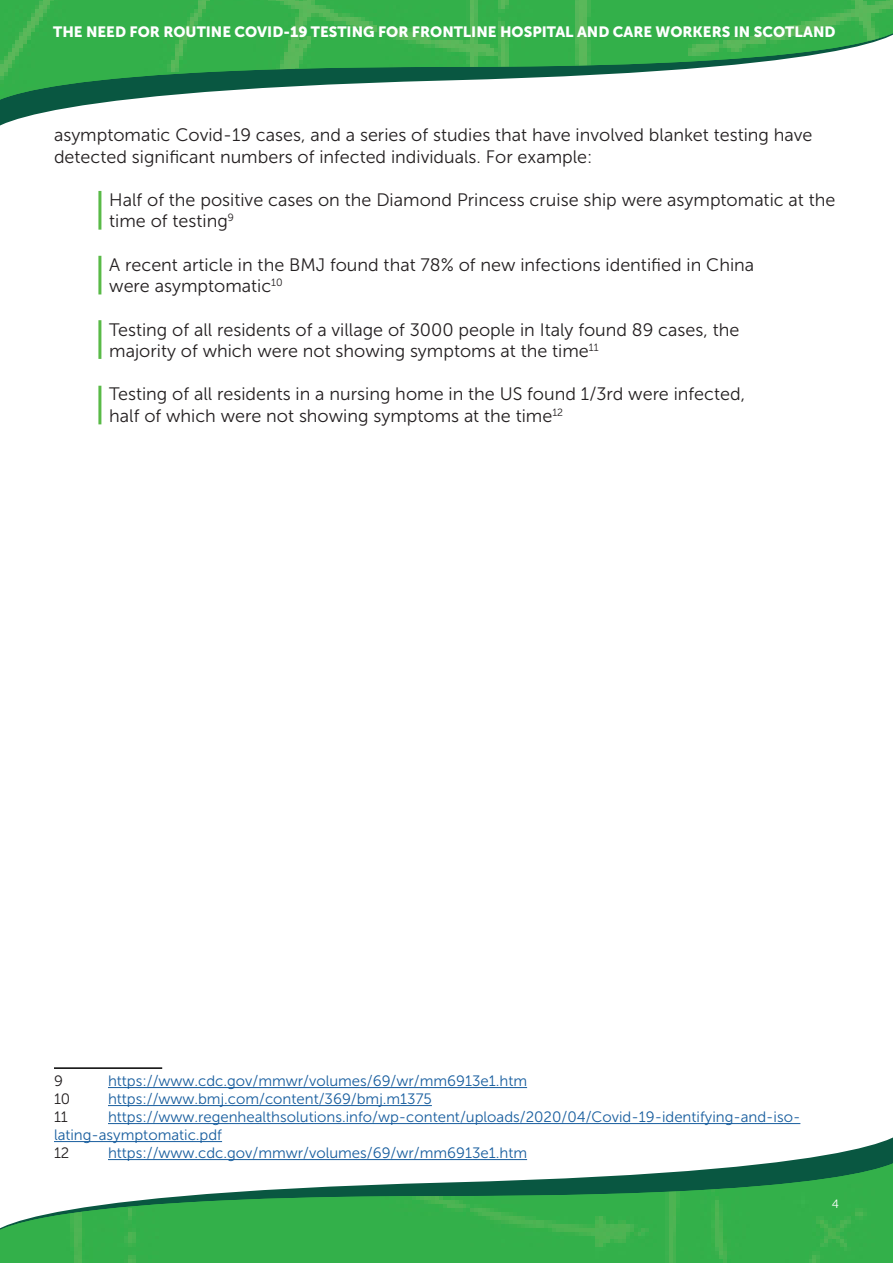
<style>
.page{position:relative;width:893px;height:1263px;background:#fff}
.page>*{position:absolute;margin:0;border:0;box-sizing:border-box;transform-origin:0 0}
.t1{font:18px/21.6px "Museo Sans 300";color:#231f20}
.t2{font:15px/18px "Museo Sans 300";color:#175d9e}
.t3{font:15px "Museo Sans 300";color:#231f20}
.t4{font:14.85px "Museo Sans 900";color:#fff}
.t5{font:12px "Museo Sans 300";color:#fff}
</style>
<div class="page">
<svg style="left:0;top:100px;width:122px;height:9px"></svg>
<img style="left:0;top:0;width:893px;height:100px">
<svg style="left:54px;top:1137px;width:839px;height:16px"></svg>
<svg style="left:108px;top:1153px;width:785px;height:10px"></svg>
<img style="left:0;top:1163px;width:893px;height:100px">
<hr style="left:108px;top:1087px;width:419px;height:1px;background:#175d9e">
<hr style="left:108px;top:1105px;width:324px;height:1px;background:#175d9e">
<hr style="left:108px;top:1123px;width:692px;height:1px;background:#175d9e">
<hr style="left:54px;top:1141px;width:168px;height:1px;background:#175d9e">
<hr style="left:108px;top:1159px;width:419px;height:1px;background:#175d9e">
<hr style="left:54px;top:1067px;width:108px;height:2px;background:#000">
<hr style="left:98px;top:256px;width:3px;height:38px;background:#59ba47">
<hr style="left:98px;top:191px;width:3px;height:39px;background:#59ba47">
<hr style="left:98px;top:320px;width:3px;height:39px;background:#59ba47">
<hr style="left:98px;top:386px;width:3px;height:38px;background:#59ba47">
<p class="t4" style="left:53px;top:24px;width:784px">THE NEED FOR ROUTINE COVID-19 TESTING FOR FRONTLINE HOSPITAL AND CARE WORKERS IN SCOTLAND</p>
<p class="t1" style="left:54px;top:124px;width:760px">asymptomatic Covid-19 cases, and a series of studies that have involved blanket testing have detected significant numbers of infected individuals. For example:</p>
<p class="t1" style="left:109px;top:189px;width:728px">Half of the positive cases on the Diamond Princess cruise ship were asymptomatic at the time of testing<sup>9</sup></p>
<p class="t1" style="left:109px;top:254px;width:646px">A recent article in the BMJ found that 78% of new infections identified in China were asymptomatic<sup>10</sup></p>
<p class="t1" style="left:109px;top:319px;width:631px">Testing of all residents of a village of 3000 people in Italy found 89 cases, the majority of which were not showing symptoms at the time<sup>11</sup></p>
<p class="t1" style="left:109px;top:383px;width:637px">Testing of all residents in a nursing home in the US found 1/3rd were infected, half of which were not showing symptoms at the time<sup>12</sup></p>
<p class="t3" style="left:54px;top:1073px;width:10px">9</p>
<p class="t2" style="left:108px;top:1072px;width:421px">https://www.cdc.gov/mmwr/volumes/69/wr/mm6913e1.htm</p>
<p class="t3" style="left:54px;top:1091px;width:18px">10</p>
<p class="t2" style="left:108px;top:1090px;width:325px">https://www.bmj.com/content/369/bmj.m1375</p>
<p class="t3" style="left:54px;top:1109px;width:15px">11</p>
<p class="t2" style="left:54px;top:1108px;width:748px;text-indent:54px">https://www.regenhealthsolutions.info/wp-content/uploads/2020/04/Covid-19-identifying-and-iso&shy;lating-asymptomatic.pdf</p>
<p class="t3" style="left:54px;top:1145px;width:17px">12</p>
<p class="t2" style="left:108px;top:1144px;width:421px">https://www.cdc.gov/mmwr/volumes/69/wr/mm6913e1.htm</p>
<p class="t5" style="left:831px;top:1192px;width:9px">4</p>
<p class="t5" style="left:832px;top:1198px;width:9px">4</p>
</div>
